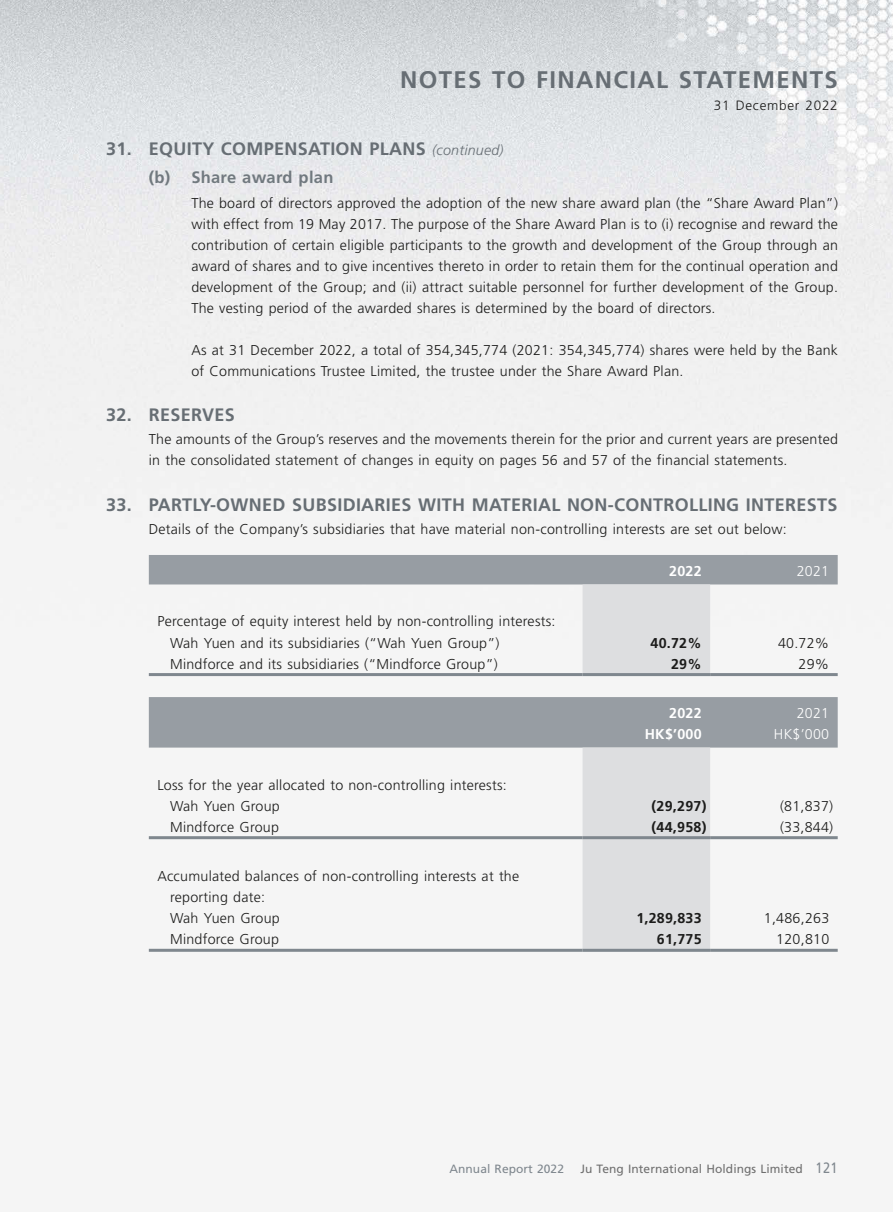
<style>
.page{position:relative;width:893px;height:1212px;background:#fff}
.page>*{position:absolute;margin:0;border:0;box-sizing:border-box;transform-origin:0 0}
.t1{font:700 24px "Frutiger LT Std";letter-spacing:.055em;color:#676e74}
.t2{font:700 18px "Frutiger LT Std";letter-spacing:.015em;color:#676e74}
.t3{font:700 16.5px "Frutiger LT Std";letter-spacing:.015em;color:#71797f}
.t4{font:300 14.25px/21px "Frutiger LT Std";letter-spacing:.015em;color:#1c1c1b}
.t5{font:700 14.25px "Frutiger LT Std";letter-spacing:.015em;color:#1c1c1b}
.t6{font:700 14.25px "Frutiger LT Std";letter-spacing:.015em;color:#fff}
.t7{font:300 14.25px "Frutiger LT Std";letter-spacing:.015em;color:#fff}
.t8{font:300 13.5px "Frutiger LT Std";letter-spacing:.055em;color:#1c1c1b}
.t9{font:12px "Frutiger LT Std";letter-spacing:.005em;color:#6f6f6f}
.t10{font:12px "Frutiger LT Std";letter-spacing:.005em;color:#7f878e}
.s1{font-weight:300;font-style:italic;font-size:14.25px}
.s2{font-size:15px;color:#7f878e}
</style>
<div class="page">
<img style="left:0;top:0;width:893px;height:952px">
<svg style="left:149px;top:555px;width:689px;height:118px"></svg>
<hr style="left:149px;top:673px;width:434px;height:3px;background:#7f878e">
<hr style="left:583px;top:673px;width:127px;height:3px;background:#7f878e">
<hr style="left:710px;top:673px;width:128px;height:3px;background:#7f878e">
<svg style="left:149px;top:697px;width:689px;height:252px"></svg>
<hr style="left:149px;top:836px;width:434px;height:3px;background:#7f878e">
<hr style="left:583px;top:836px;width:127px;height:3px;background:#7f878e">
<hr style="left:710px;top:836px;width:128px;height:3px;background:#7f878e">
<hr style="left:149px;top:949px;width:434px;height:3px;background:#7f878e">
<hr style="left:583px;top:949px;width:127px;height:3px;background:#7f878e">
<hr style="left:710px;top:949px;width:128px;height:3px;background:#7f878e">
<h1 class="t1" style="left:400px;top:66px;width:439px">NOTES TO FINANCIAL STATEMENTS</h1>
<p class="t8" style="left:714px;top:98px;width:125px">31 December 2022</p>
<p class="t2" style="left:106px;top:138px;width:399px">31. EQUITY COMPENSATION PLANS <span class="s1">(continued)</span></p>
<p class="t3" style="left:149px;top:167px;width:186px">(b) Share award plan</p>
<p class="t4" style="left:191px;top:193px;width:648px;text-align:justify">The board of directors approved the adoption of the new share award plan (the “Share Award Plan”) with effect from 19 May 2017. The purpose of the Share Award Plan is to (i) recognise and reward the contribution of certain eligible participants to the growth and development of the Group through an award of shares and to give incentives thereto in order to retain them for the continual operation and development of the Group; and (ii) attract suitable personnel for further development of the Group.<br>The vesting period of the awarded shares is determined by the board of directors.</p>
<p class="t4" style="left:191px;top:340px;width:648px">As at 31 December 2022, a total of 354,345,774 (2021: 354,345,774) shares were held by the Bank of Communications Trustee Limited, the trustee under the Share Award Plan.</p>
<p class="t2" style="left:106px;top:404px;width:130px">32. RESERVES</p>
<p class="t4" style="left:149px;top:429px;width:691px">The amounts of the Group’s reserves and the movements therein for the prior and current years are presented in the consolidated statement of changes in equity on pages 56 and 57 of the financial statements.</p>
<p class="t2" style="left:106px;top:494px;width:733px">33. PARTLY-OWNED SUBSIDIARIES WITH MATERIAL NON-CONTROLLING INTERESTS</p>
<p class="t4" style="left:149px;top:519px;width:639px">Details of the Company’s subsidiaries that have material non-controlling interests are set out below:</p>
<p class="t6" style="left:669px;top:563px;width:34px">2022</p>
<p class="t7" style="left:797px;top:563px;width:34px">2021</p>
<p class="t4" style="left:170px;top:611px;width:387px;text-indent:-13px">Percentage of equity interest held by non-controlling interests:<br>Wah Yuen and its subsidiaries (“Wah Yuen Group”)</p>
<p class="t5" style="left:650px;top:634px;width:53px">40.72%</p>
<p class="t4" style="left:778px;top:632px;width:53px">40.72%</p>
<p class="t4" style="left:170px;top:653px;width:329px">Mindforce and its subsidiaries (“Mindforce Group”)</p>
<p class="t5" style="left:671px;top:655px;width:32px">29%</p>
<p class="t4" style="left:799px;top:653px;width:32px">29%</p>
<p class="t6" style="left:669px;top:705px;width:34px">2022</p>
<p class="t7" style="left:797px;top:705px;width:34px">2021</p>
<p class="t6" style="left:645px;top:726px;width:58px">HK$’000</p>
<p class="t7" style="left:774px;top:726px;width:57px">HK$’000</p>
<p class="t4" style="left:170px;top:774px;width:338px;text-indent:-13px">Loss for the year allocated to non-controlling interests:<br>Wah Yuen Group</p>
<p class="t5" style="left:652px;top:797px;width:56px">(29,297)</p>
<p class="t4" style="left:780px;top:795px;width:55px">(81,837)</p>
<p class="t4" style="left:170px;top:816px;width:110px">Mindforce Group</p>
<p class="t5" style="left:652px;top:818px;width:56px">(44,958)</p>
<p class="t4" style="left:780px;top:816px;width:55px">(33,844)</p>
<p class="t4" style="left:170px;top:866px;width:351px;text-indent:-13px">Accumulated balances of non-controlling interests at the reporting date:<br>Wah Yuen Group</p>
<p class="t5" style="left:636px;top:910px;width:67px">1,289,833</p>
<p class="t4" style="left:764px;top:908px;width:67px">1,486,263</p>
<p class="t4" style="left:170px;top:929px;width:110px">Mindforce Group</p>
<p class="t5" style="left:657px;top:931px;width:46px">61,775</p>
<p class="t4" style="left:776px;top:929px;width:54px">120,810</p>
<p class="t10" style="left:449px;top:1162px;width:116px">Annual Report 2022</p>
<p class="t9" style="left:580px;top:1162px;width:259px">Ju Teng International Holdings Limited <span class="s2">121</span></p>
</div>
